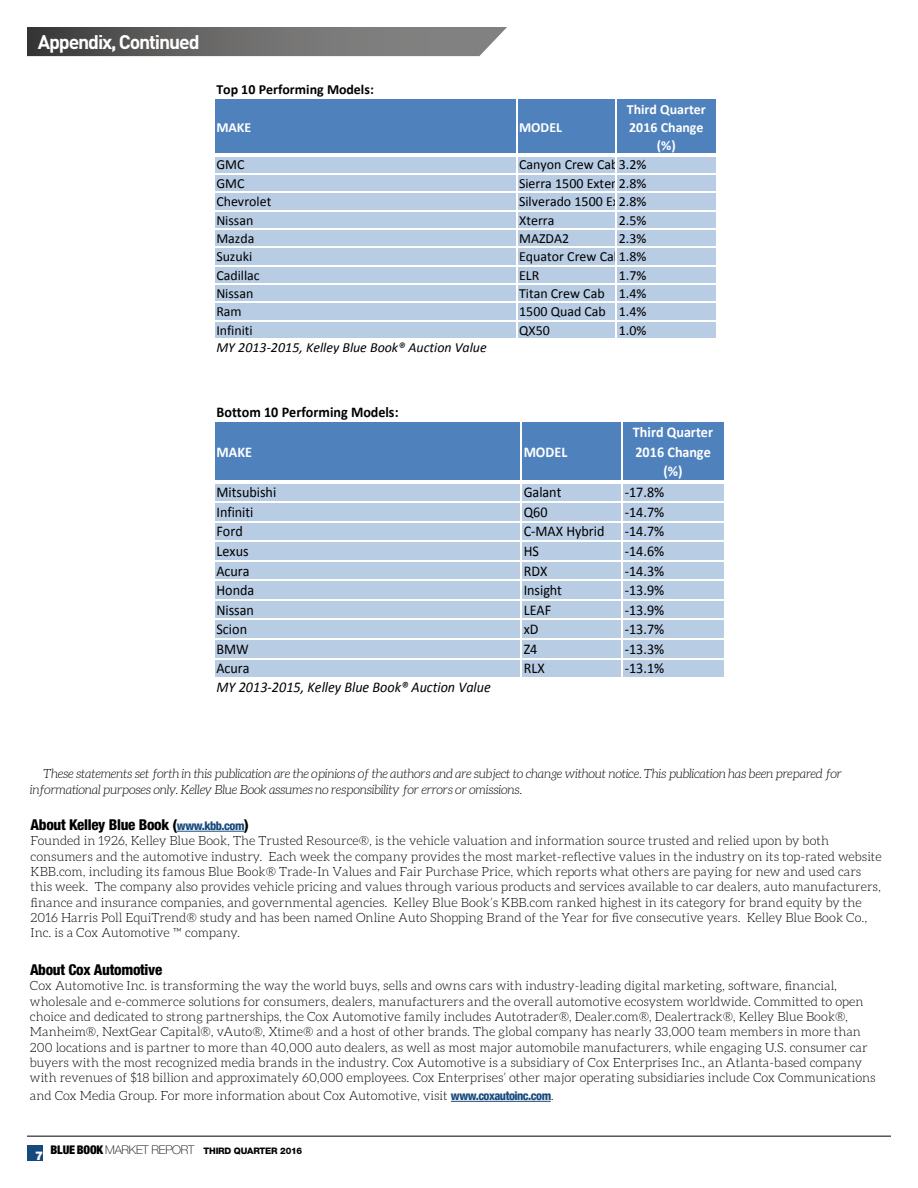
<style>
.page{position:relative;width:918px;height:1188px;background:#fff}
.page>*{position:absolute;margin:0;border:0;box-sizing:border-box;transform-origin:0 0}
.t1{font:700 19.5px "DINOT";letter-spacing:-.06em;color:#fff}
.t2{font:800 condensed 15px "Helvetica Neue LT Std";letter-spacing:-.02em;color:#000}
.t3{font:14.85px "Calibri";color:#000;scale:.95 1}
.t4{font:italic 14.85px "Calibri";color:#000;scale:.95 1}
.t5{font:700 14.85px/19.5px "Calibri";color:#fff;text-align:center;scale:.95 1}
.t6{font:700 14.85px "Calibri";color:#000;scale:.95 1}
.t7{font:13.95px "Calibri";color:#000}
.t8{font:italic 13.95px "Calibri";color:#000}
.t9{font:700 13.95px/18.3px "Calibri";color:#fff;text-align:center}
.t10{font:700 13.95px "Calibri";color:#000}
.t11{font:300 12.75px/15.3px "Aleo";color:#000}
.t12{font:italic 300 12.75px/15.3px "Aleo";letter-spacing:-.02em;color:#000}
.t13{font:900 12px "Helvetica Neue LT Std";color:#fff}
.t14{font:800 9px "Helvetica Neue LT Std";letter-spacing:-.02em;color:#000}
.s1{font-size:12px;color:#174a7c}
.s2{font-family:"Helvetica Neue LT Std";font-weight:800;font-stretch:condensed;font-size:12px;color:#174a7c}
.s3{font-weight:900;font-stretch:condensed;font-size:12px}
.s4{font-weight:100;font-size:12px}
</style>
<div class="page">
<hr style="left:27px;top:1136px;width:864px;height:1px;background:#000">
<div style="left:27px;top:1145px;width:16px;height:16px;background:#174a7c"></div>
<svg style="left:27px;top:27px;width:480px;height:29px;background:#6d6c6c"></svg>
<div style="left:215px;top:422px;width:509px;height:60px;background:#4f81bd"></div>
<div style="left:215px;top:482px;width:509px;height:196px;background:#b8cce4"></div>
<hr style="left:521px;top:422px;width:1px;height:58px;background:#fff">
<hr style="left:622px;top:422px;width:1px;height:58px;background:#fff">
<hr style="left:521px;top:484px;width:1px;height:195px;background:#fff">
<hr style="left:622px;top:484px;width:1px;height:195px;background:#fff">
<hr style="left:213px;top:480px;width:511px;height:4px;background:#fff">
<hr style="left:215px;top:501px;width:509px;height:2px;background:#fff">
<hr style="left:215px;top:521px;width:509px;height:1px;background:#fff">
<hr style="left:215px;top:541px;width:509px;height:1px;background:#fff">
<hr style="left:215px;top:560px;width:509px;height:1px;background:#fff">
<hr style="left:215px;top:580px;width:509px;height:1px;background:#fff">
<hr style="left:215px;top:599px;width:509px;height:2px;background:#fff">
<hr style="left:215px;top:619px;width:509px;height:1px;background:#fff">
<hr style="left:215px;top:638px;width:509px;height:2px;background:#fff">
<hr style="left:215px;top:658px;width:509px;height:1px;background:#fff">
<hr style="left:215px;top:677px;width:509px;height:2px;background:#fff">
<hr style="left:177px;top:831px;width:67px;height:1px;background:#174a7c">
<div style="left:215px;top:99px;width:501px;height:56px;background:#4f81bd"></div>
<div style="left:215px;top:155px;width:501px;height:184px;background:#b8cce4"></div>
<hr style="left:516px;top:99px;width:1px;height:54px;background:#fff">
<hr style="left:616px;top:99px;width:1px;height:54px;background:#fff">
<hr style="left:516px;top:157px;width:1px;height:183px;background:#fff">
<hr style="left:616px;top:157px;width:1px;height:183px;background:#fff">
<hr style="left:213px;top:153px;width:503px;height:4px;background:#fff">
<hr style="left:215px;top:173px;width:501px;height:2px;background:#fff">
<hr style="left:215px;top:192px;width:501px;height:1px;background:#fff">
<hr style="left:215px;top:210px;width:501px;height:1px;background:#fff">
<hr style="left:215px;top:228px;width:501px;height:2px;background:#fff">
<hr style="left:215px;top:247px;width:501px;height:1px;background:#fff">
<hr style="left:215px;top:265px;width:501px;height:1px;background:#fff">
<hr style="left:215px;top:283px;width:501px;height:2px;background:#fff">
<hr style="left:215px;top:302px;width:501px;height:1px;background:#fff">
<hr style="left:215px;top:320px;width:501px;height:1px;background:#fff">
<hr style="left:215px;top:338px;width:501px;height:2px;background:#fff">
<hr style="left:451px;top:1101px;width:100px;height:1px;background:#174a7c">
<h1 class="t1" style="left:38px;top:29px;width:163px">Appendix, Continued</h1>
<p class="t10" style="left:216px;top:81px;width:159px">Top 10 Performing Models:</p>
<p class="t9" style="left:216px;top:118px;width:36px">MAKE</p>
<p class="t9" style="left:519px;top:118px;width:44px">MODEL</p>
<p class="t9" style="left:627px;top:100px;width:80px">Third Quarter<br>2016 Change (%)</p>
<p class="t7" style="left:216px;top:156px;width:30px">GMC</p>
<p class="t7" style="left:519px;top:156px;width:129px">Canyon Crew Cab3.2%</p>
<p class="t7" style="left:216px;top:175px;width:30px">GMC</p>
<p class="t7" style="left:519px;top:175px;width:129px">Sierra 1500 Exten2.8%</p>
<p class="t7" style="left:216px;top:193px;width:57px">Chevrolet</p>
<p class="t7" style="left:519px;top:193px;width:129px">Silverado 1500 Ex2.8%</p>
<p class="t7" style="left:216px;top:211px;width:38px">Nissan</p>
<p class="t7" style="left:519px;top:211px;width:37px">Xterra</p>
<p class="t7" style="left:619px;top:211px;width:29px">2.5%</p>
<p class="t7" style="left:216px;top:230px;width:40px">Mazda</p>
<p class="t7" style="left:519px;top:230px;width:52px">MAZDA2</p>
<p class="t7" style="left:619px;top:230px;width:29px">2.3%</p>
<p class="t7" style="left:216px;top:248px;width:37px">Suzuki</p>
<p class="t7" style="left:519px;top:248px;width:129px">Equator Crew Cab1.8%</p>
<p class="t7" style="left:216px;top:266px;width:45px">Cadillac</p>
<p class="t7" style="left:519px;top:266px;width:22px">ELR</p>
<p class="t7" style="left:619px;top:266px;width:29px">1.7%</p>
<p class="t7" style="left:216px;top:284px;width:38px">Nissan</p>
<p class="t7" style="left:519px;top:284px;width:129px">Titan Crew Cab 1.4%</p>
<p class="t7" style="left:216px;top:303px;width:27px">Ram</p>
<p class="t7" style="left:519px;top:303px;width:129px">1500 Quad Cab 1.4%</p>
<p class="t7" style="left:216px;top:321px;width:38px">Infiniti</p>
<p class="t7" style="left:519px;top:321px;width:32px">QX50</p>
<p class="t7" style="left:619px;top:321px;width:29px">1.0%</p>
<p class="t8" style="left:216px;top:338px;width:272px">MY 2013-2015, Kelley Blue Book® Auction Value</p>
<p class="t6" style="left:216px;top:403px;width:193px">Bottom 10 Performing Models:</p>
<p class="t5" style="left:216px;top:442px;width:39px">MAKE</p>
<p class="t5" style="left:524px;top:442px;width:47px">MODEL</p>
<p class="t5" style="left:633px;top:423px;width:86px">Third Quarter<br>2016 Change (%)</p>
<p class="t3" style="left:216px;top:483px;width:64px">Mitsubishi</p>
<p class="t3" style="left:524px;top:483px;width:41px">Galant</p>
<p class="t3" style="left:625px;top:483px;width:43px">-17.8%</p>
<p class="t3" style="left:216px;top:503px;width:40px">Infiniti</p>
<p class="t3" style="left:524px;top:503px;width:27px">Q60</p>
<p class="t3" style="left:625px;top:503px;width:43px">-14.7%</p>
<p class="t3" style="left:216px;top:522px;width:29px">Ford</p>
<p class="t3" style="left:524px;top:522px;width:87px">C-MAX Hybrid</p>
<p class="t3" style="left:625px;top:522px;width:43px">-14.7%</p>
<p class="t3" style="left:216px;top:542px;width:35px">Lexus</p>
<p class="t3" style="left:524px;top:542px;width:18px">HS</p>
<p class="t3" style="left:625px;top:542px;width:43px">-14.6%</p>
<p class="t3" style="left:216px;top:561px;width:36px">Acura</p>
<p class="t3" style="left:524px;top:561px;width:27px">RDX</p>
<p class="t3" style="left:625px;top:561px;width:43px">-14.3%</p>
<p class="t3" style="left:216px;top:581px;width:41px">Honda</p>
<p class="t3" style="left:524px;top:581px;width:42px">Insight</p>
<p class="t3" style="left:625px;top:581px;width:43px">-13.9%</p>
<p class="t3" style="left:216px;top:600px;width:41px">Nissan</p>
<p class="t3" style="left:524px;top:600px;width:30px">LEAF</p>
<p class="t3" style="left:625px;top:600px;width:43px">-13.9%</p>
<p class="t3" style="left:216px;top:620px;width:34px">Scion</p>
<p class="t3" style="left:524px;top:620px;width:17px">xD</p>
<p class="t3" style="left:625px;top:620px;width:43px">-13.7%</p>
<p class="t3" style="left:216px;top:640px;width:36px">BMW</p>
<p class="t3" style="left:524px;top:640px;width:16px">Z4</p>
<p class="t3" style="left:625px;top:640px;width:43px">-13.3%</p>
<p class="t3" style="left:216px;top:659px;width:36px">Acura</p>
<p class="t3" style="left:524px;top:659px;width:24px">RLX</p>
<p class="t3" style="left:625px;top:659px;width:43px">-13.1%</p>
<p class="t4" style="left:216px;top:677px;width:290px">MY 2013-2015, Kelley Blue Book® Auction Value</p>
<p class="t12" style="left:30px;top:766px;width:813px;text-indent:14px">These statements set forth in this publication are the opinions of the authors and are subject to change without notice. This publication has been prepared for informational purposes only. Kelley Blue Book assumes no responsibility for errors or omissions.</p>
<p class="t2" style="left:31px;top:815px;width:220px">About Kelley Blue Book (<span class="s1">www.kbb.com</span>)</p>
<p class="t11" style="left:31px;top:833px;width:853px">Founded in 1926, Kelley Blue Book, The Trusted Resource®, is the vehicle valuation and information source trusted and relied upon by both consumers and the automotive industry. Each week the company provides the most market-reflective values in the industry on its top-rated website KBB.com, including its famous Blue Book® Trade-In Values and Fair Purchase Price, which reports what others are paying for new and used cars this week. The company also provides vehicle pricing and values through various products and services available to car dealers, auto manufacturers, finance and insurance companies, and governmental agencies. Kelley Blue Book’s KBB.com ranked highest in its category for brand equity by the 2016 Harris Poll EquiTrend® study and has been named Online Auto Shopping Brand of the Year for five consecutive years. Kelley Blue Book Co., Inc. is a Cox Automotive ™ company.</p>
<p class="t2" style="left:30px;top:960px;width:134px">About Cox Automotive</p>
<p class="t11" style="left:30px;top:978px;width:847px">Cox Automotive Inc. is transforming the way the world buys, sells and owns cars with industry-leading digital marketing, software, financial, wholesale and e-commerce solutions for consumers, dealers, manufacturers and the overall automotive ecosystem worldwide. Committed to open choice and dedicated to strong partnerships, the Cox Automotive family includes Autotrader®, Dealer.com®, Dealertrack®, Kelley Blue Book®, Manheim®, NextGear Capital®, vAuto®, Xtime® and a host of other brands. The global company has nearly 33,000 team members in more than 200 locations and is partner to more than 40,000 auto dealers, as well as most major automobile manufacturers, while engaging U.S. consumer car buyers with the most recognized media brands in the industry. Cox Automotive is a subsidiary of Cox Enterprises Inc., an Atlanta-based company with revenues of $18 billion and approximately 60,000 employees. Cox Enterprises’ other major operating subsidiaries include Cox Communications</p>
<p class="t11" style="left:30px;top:1088px;width:525px">and Cox Media Group. For more information about Cox Automotive, visit <span class="s2">www.coxautoinc.com</span>.</p>
<p class="t13" style="left:35px;top:1148px;width:10px">7</p>
<p class="t14" style="left:51px;top:1145px;width:253px"><span class="s3">BLUE BOOK</span> <span class="s4">MARKET REPORT</span> THIRD QUARTER 2016</p>
</div>
